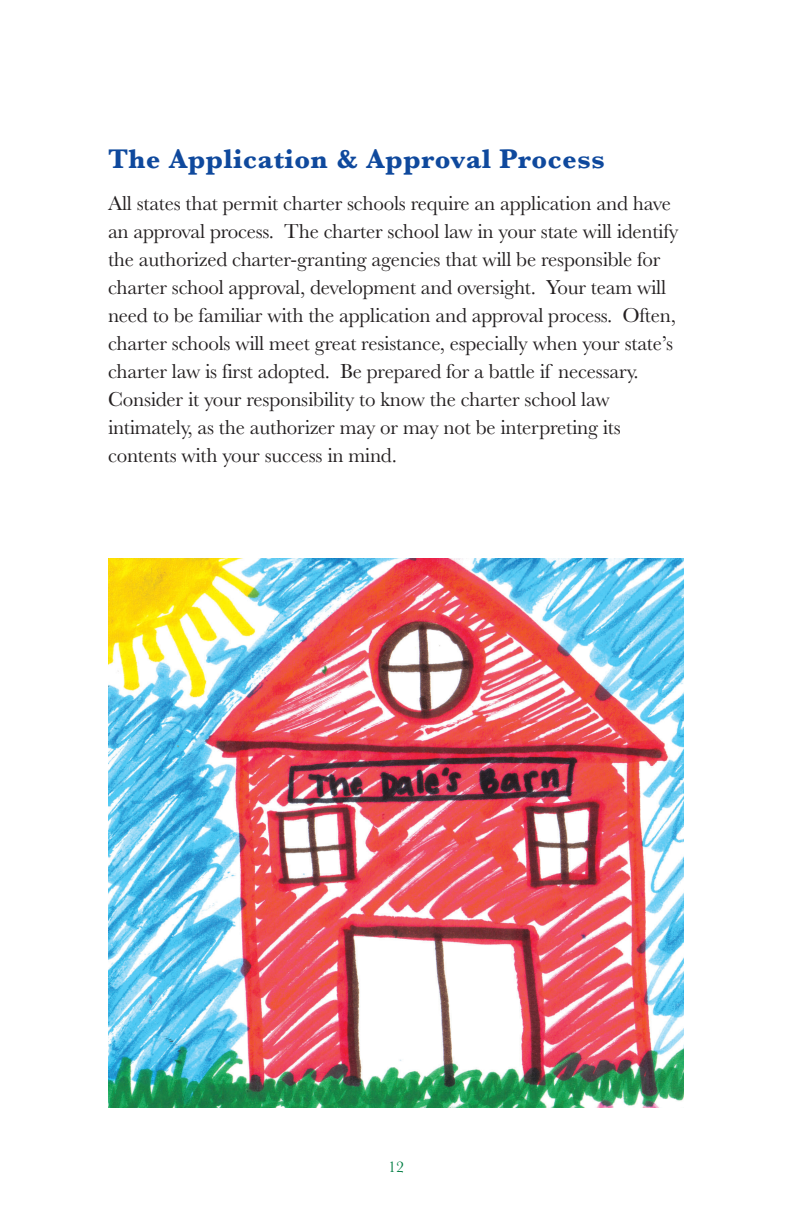
<style>
.page{position:relative;width:792px;height:1224px;background:#fff}
.page>*{position:absolute;margin:0;border:0;box-sizing:border-box;transform-origin:0 0}
.t1{font:700 28px "Baskerville";letter-spacing:.02em;color:#0f499d}
.t2{font:21px/28px "Baskerville";letter-spacing:-.01em;color:#231f20}
.t3{font:16px "Baskerville";color:#007d43}
</style>
<div class="page">
<img style="left:108px;top:558px;width:576px;height:550px">
<h1 class="t1" style="left:108px;top:149px;width:498px">The Application &amp; Approval Process</h1>
<p class="t2" style="left:108px;top:192px;width:572px">All states that permit charter schools require an application and have an approval process. The charter school law in your state will identify the authorized charter-granting agencies that will be responsible for charter school approval, development and oversight. Your team will need to be familiar with the application and approval process. Often, charter schools will meet great resistance, especially when your state’s charter law is first adopted. Be prepared for a battle if necessary.<br>Consider it your responsibility to know the charter school law intimately, as the authorizer may or may not be interpreting its contents with your success in mind.</p>
<p class="t3" style="left:388px;top:1161px;width:17px">12</p>
</div>
